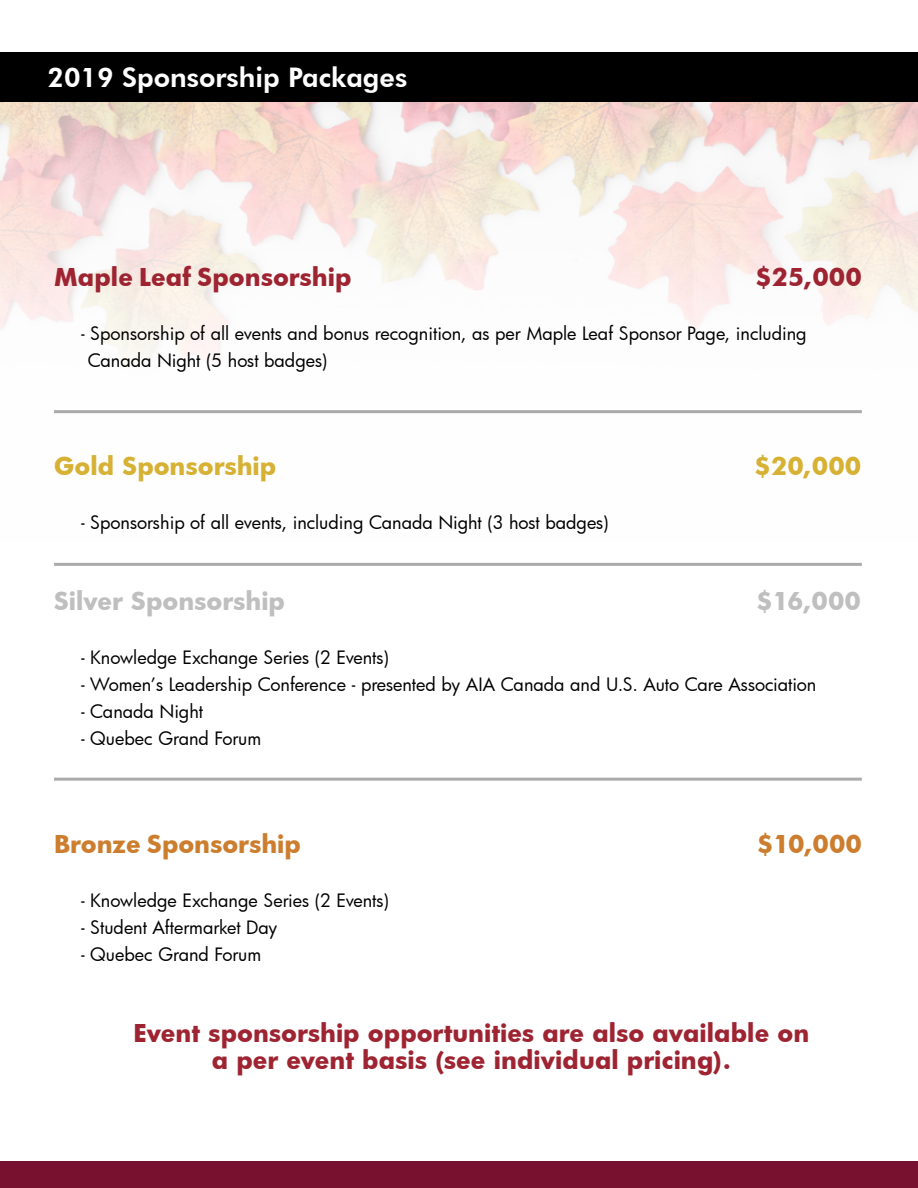
<style>
.page{position:relative;width:918px;height:1188px;background:#fff}
.page>*{position:absolute;margin:0;border:0;box-sizing:border-box;transform-origin:0 0}
.t1{font:800 27px "Futura BT";color:#fff}
.t2{font:700 24px/27px "Futura";color:#9e2432;text-align:center}
.t3{font:700 24px "Futura";color:#c0bfbf}
.t4{font:700 24px "Futura";color:#cc7e2e}
.t5{font:700 24px "Futura";color:#d6b133}
.t6{font:18px/27px "Futura";color:#000}
</style>
<div class="page">
<img style="left:0;top:102px;width:918px;height:312px">
<div style="left:0;top:52px;width:918px;height:50px;background:#000"></div>
<div style="left:0;top:1161px;width:918px;height:27px;background:#78112f"></div>
<hr style="left:54px;top:778px;width:808px;height:3px;background:#aaa">
<hr style="left:54px;top:563px;width:808px;height:3px;background:#aaa">
<hr style="left:54px;top:410px;width:808px;height:3px;background:#aaa">
<h1 class="t1" style="left:48px;top:61px;width:361px">2019 Sponsorship Packages</h1>
<h2 class="t2" style="left:54px;top:263px;width:299px">Maple Leaf Sponsorship</h2>
<h2 class="t2" style="left:755px;top:263px;width:108px">$25,000</h2>
<p class="t6" style="left:88px;top:319px;width:720px;text-indent:-7px">- Sponsorship of all events and bonus recognition, as per Maple Leaf Sponsor Page, including<br>Canada Night (5 host badges)</p>
<h2 class="t5" style="left:54px;top:449px;width:224px">Gold Sponsorship</h2>
<h2 class="t5" style="left:755px;top:449px;width:108px">$20,000</h2>
<p class="t6" style="left:81px;top:508px;width:529px">- Sponsorship of all events, including Canada Night (3 host badges)</p>
<h2 class="t3" style="left:54px;top:584px;width:232px">Silver Sponsorship</h2>
<h2 class="t3" style="left:756px;top:584px;width:106px">$16,000</h2>
<p class="t6" style="left:81px;top:643px;width:309px">- Knowledge Exchange Series (2 Events)</p>
<p class="t6" style="left:81px;top:670px;width:737px">- Women’s Leadership Conference - presented by AIA Canada and U.S. Auto Care Association</p>
<p class="t6" style="left:81px;top:697px;width:124px">- Canada Night</p>
<p class="t6" style="left:81px;top:724px;width:182px">- Quebec Grand Forum</p>
<h2 class="t4" style="left:54px;top:827px;width:248px">Bronze Sponsorship</h2>
<h2 class="t4" style="left:757px;top:827px;width:106px">$10,000</h2>
<p class="t6" style="left:81px;top:886px;width:309px">- Knowledge Exchange Series (2 Events)</p>
<p class="t6" style="left:81px;top:913px;width:198px">- Student Aftermarket Day</p>
<p class="t6" style="left:81px;top:940px;width:182px">- Quebec Grand Forum</p>
<h2 class="t2" style="left:133px;top:1019px;width:677px">Event sponsorship opportunities are also available on a per event basis (see individual pricing).</h2>
</div>
